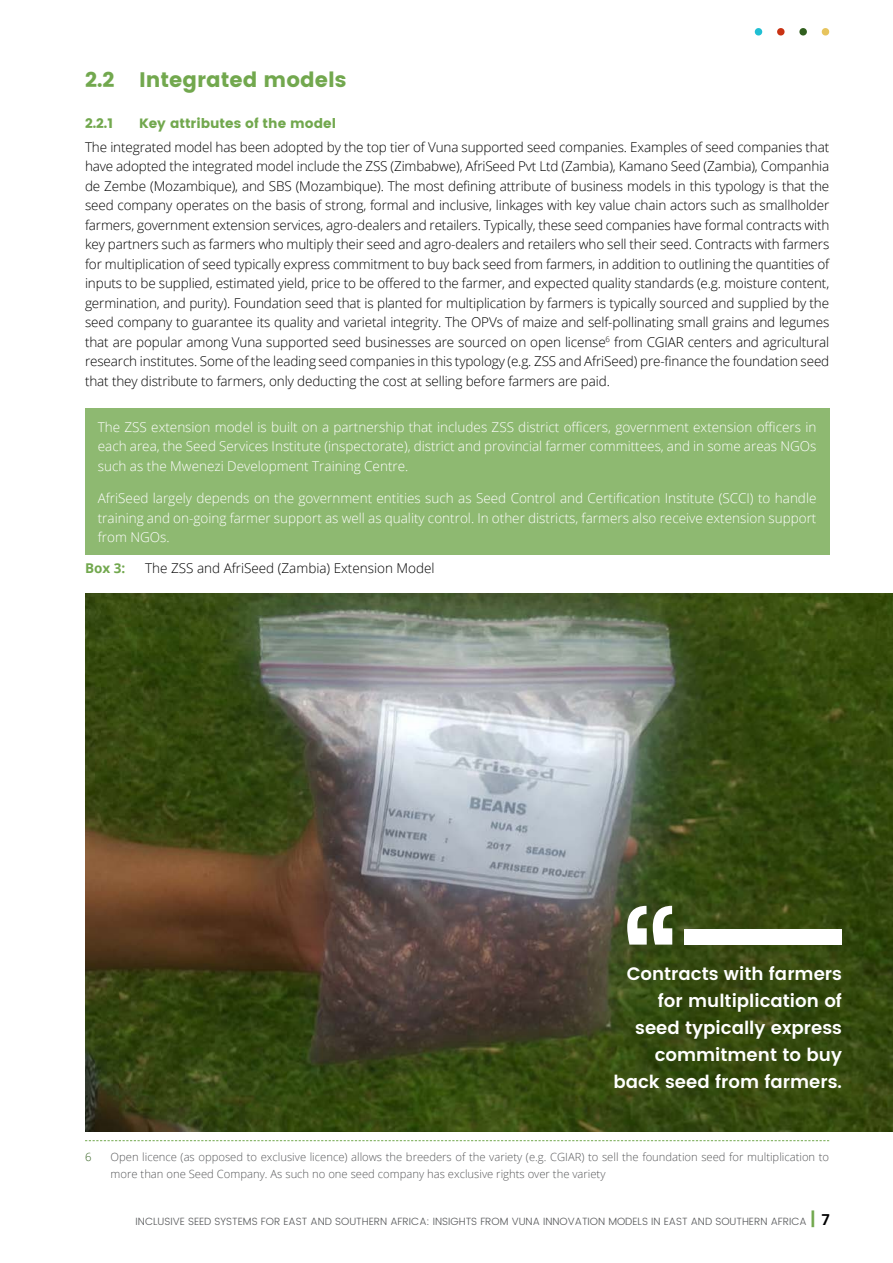
<style>
.page{position:relative;width:893px;height:1263px;background:#fff}
.page>*{position:absolute;margin:0;border:0;box-sizing:border-box;transform-origin:0 0}
.t1{font:21px "Poppins";color:#72a84e}
.t2{font:600 18px/27px "Poppins";color:#fff;text-align:right}
.Body_text{font:300 13.5px/19.5px "Open Sans";letter-spacing:-.01em;color:#000;text-align:justify}
.Body_text__white{font:300 13.5px/19.5px "Open Sans";color:#fff;text-align:justify}
.Box_Heading{font:300 13.5px "Open Sans";color:#000}
.t3{font:13.5px "Poppins";color:#72a84e}
.Box_Heading-2{font:700 13.5px "Open Sans";color:#72a84e}
.Footnote_text{font:300 11.25px/16.5px "Open Sans";color:#58595b}
.Footnote_text-2{font:300 11.25px "Open Sans";color:#315f1e}
.t4{font:300 10.5px "Poppins";color:#58595b}
.s1{font-weight:600;font-size:18px;color:#72a84e}
.s2{font-weight:600;font-size:15px;color:#000}
</style>
<div class="page">
<div style="left:85px;top:409px;width:744px;height:146px;background:#8eb971"></div>
<svg style="left:85px;top:1140px;width:744px;height:1px"></svg>
<img style="left:85px;top:593px;width:808px;height:538px">
<svg style="left:627px;top:906px;width:45px;height:38px"></svg>
<div style="left:684px;top:930px;width:158px;height:15px;background:#fff"></div>
<svg style="left:755px;top:28px;width:7px;height:8px"></svg>
<svg style="left:799px;top:28px;width:8px;height:8px"></svg>
<svg style="left:777px;top:28px;width:7px;height:8px"></svg>
<svg style="left:822px;top:28px;width:7px;height:8px"></svg>
<h2 class="t1" style="left:85px;top:68px;width:263px">2.2 Integrated models</h2>
<h3 class="t3" style="left:85px;top:115px;width:30px">2.2.1</h3>
<h3 class="t3" style="left:139px;top:115px;width:198px">Key attributes of the model</h3>
<p class="Body_text" style="left:85px;top:137px;width:746px">The integrated model has been adopted by the top tier of Vuna supported seed companies. Examples of seed companies that have adopted the integrated model include the ZSS (Zimbabwe), AfriSeed Pvt Ltd (Zambia), Kamano Seed (Zambia), Companhia de Zembe (Mozambique), and SBS (Mozambique). The most defining attribute of business models in this typology is that the seed company operates on the basis of strong, formal and inclusive, linkages with key value chain actors such as smallholder farmers, government extension services, agro-dealers and retailers. Typically, these seed companies have formal contracts with key partners such as farmers who multiply their seed and agro-dealers and retailers who sell their seed. Contracts with farmers for multiplication of seed typically express commitment to buy back seed from farmers, in addition to outlining the quantities of inputs to be supplied, estimated yield, price to be offered to the farmer, and expected quality standards (e.g. moisture content, germination, and purity). Foundation seed that is planted for multiplication by farmers is typically sourced and supplied by the seed company to guarantee its quality and varietal integrity. The OPVs of maize and self-pollinating small grains and legumes that are popular among Vuna supported seed businesses are sourced on open license<sup>6</sup> from CGIAR centers and agricultural research institutes. Some of the leading seed companies in this typology (e.g. ZSS and AfriSeed) pre-finance the foundation seed that they distribute to farmers, only deducting the cost at selling before farmers are paid.</p>
<p class="Body_text__white" style="left:98px;top:417px;width:720px">The ZSS extension model is built on a partnership that includes ZSS district officers, government extension officers in each area, the Seed Services Institute (inspectorate), district and provincial farmer committees, and in some areas NGOs such as the Mwenezi Development Training Centre.</p>
<p class="Body_text__white" style="left:98px;top:488px;width:720px">AfriSeed largely depends on the government entities such as Seed Control and Certification Institute (SCCI) to handle training and on-going farmer support as well as quality control. In other districts, farmers also receive extension support from NGOs.</p>
<p class="Box_Heading-2" style="left:85px;top:558px;width:42px">Box 3:</p>
<p class="Box_Heading" style="left:145px;top:558px;width:291px">The ZSS and AfriSeed (Zambia) Extension Model</p>
<p class="t2" style="left:613px;top:961px;width:230px">Contracts with farmers for multiplication of seed typically express commitment to buy back seed from farmers.</p>
<p class="Footnote_text-2" style="left:85px;top:1150px;width:8px">6</p>
<p class="Footnote_text" style="left:111px;top:1149px;width:720px">Open licence (as opposed to exclusive licence) allows the breeders of the variety (e.g. CGIAR) to sell the foundation seed for multiplication to more than one Seed Company. As such no one seed company has exclusive rights over the variety</p>
<p class="t4" style="left:136px;top:1213px;width:696px">INCLUSIVE SEED SYSTEMS FOR EAST AND SOUTHERN AFRICA: INSIGHTS FROM VUNA INNOVATION MODELS IN EAST AND SOUTHERN AFRICA <span class="s1">|</span> <span class="s2">7</span></p>
</div>
